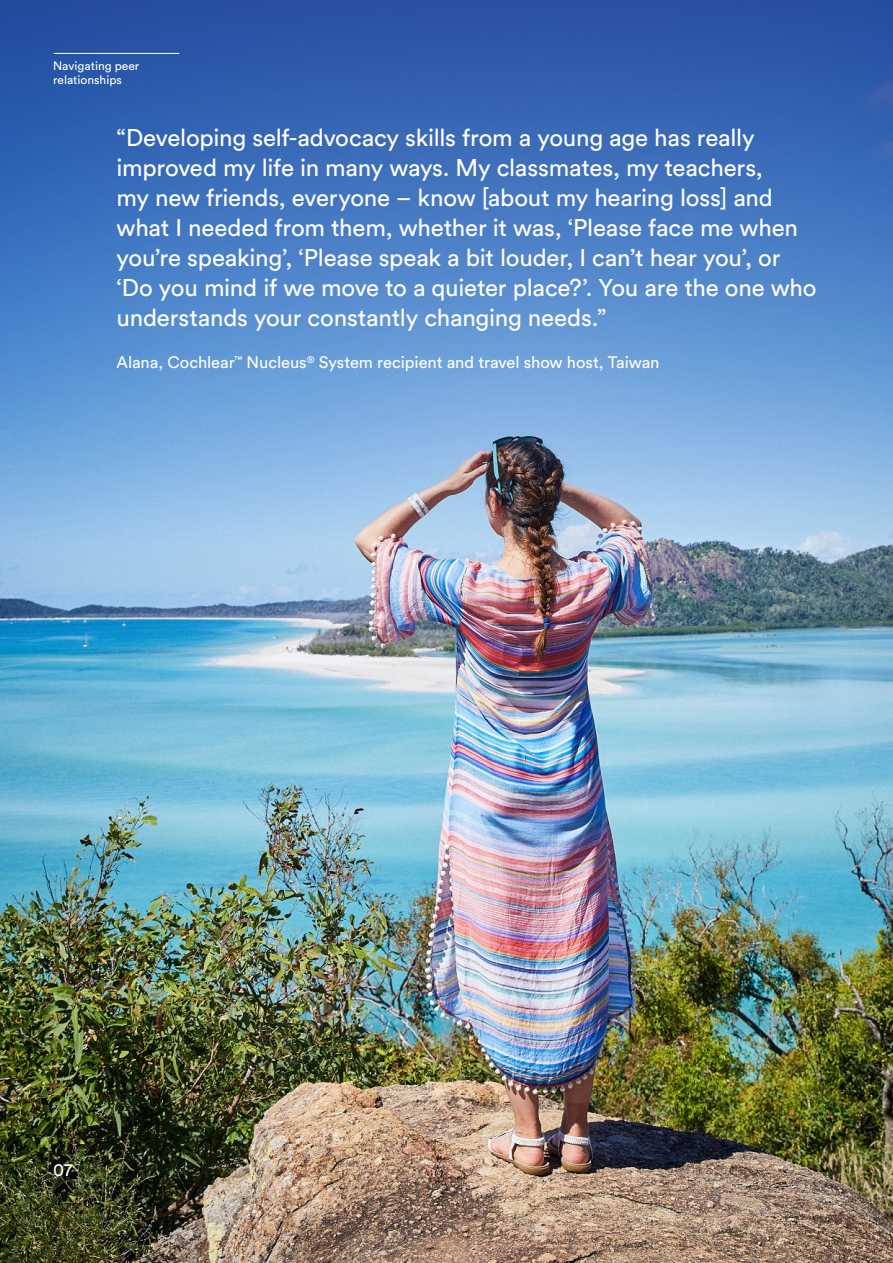
<style>
.page{position:relative;width:893px;height:1263px;background:#fff}
.page>*{position:absolute;margin:0;border:0;box-sizing:border-box;transform-origin:0 0}
.t1{font:24px/30px "Circular Std";letter-spacing:-.01em;color:#fff}
.t2{font:18px "Circular Std";color:#fff}
.t3{font:16.5px "Circular Std";letter-spacing:-.005em;color:#fff}
.t4{font:12px/14.4px "Circular Std";color:#fff}
</style>
<div class="page">
<img style="left:0;top:659px;width:892px;height:604px">
<hr style="left:892px;top:0;width:1px;height:1263px;background:#f7f3f0">
<img style="left:0;top:0;width:893px;height:659px">
<hr style="left:54px;top:53px;width:125px;height:1px;background:#fff">
<p class="t4" style="left:53px;top:58px;width:88px">Navigating peer relationships</p>
<p class="t1" style="left:117px;top:123px;width:702px">“Developing self-advocacy skills from a young age has really improved my life in many ways. My classmates, my teachers,<br>my new friends, everyone – know [about my hearing loss] and what I needed from them, whether it was, ‘Please face me when you’re speaking’, ‘Please speak a bit louder, I can’t hear you’, or ‘Do you mind if we move to a quieter place?’. You are the one who understands your constantly changing needs.”</p>
<p class="t3" style="left:117px;top:353px;width:545px">Alana, Cochlear<sup>™</sup> Nucleus<sup>®</sup> System recipient and travel show host, Taiwan</p>
<p class="t2" style="left:53px;top:1159px;width:21px">07</p>
</div>
